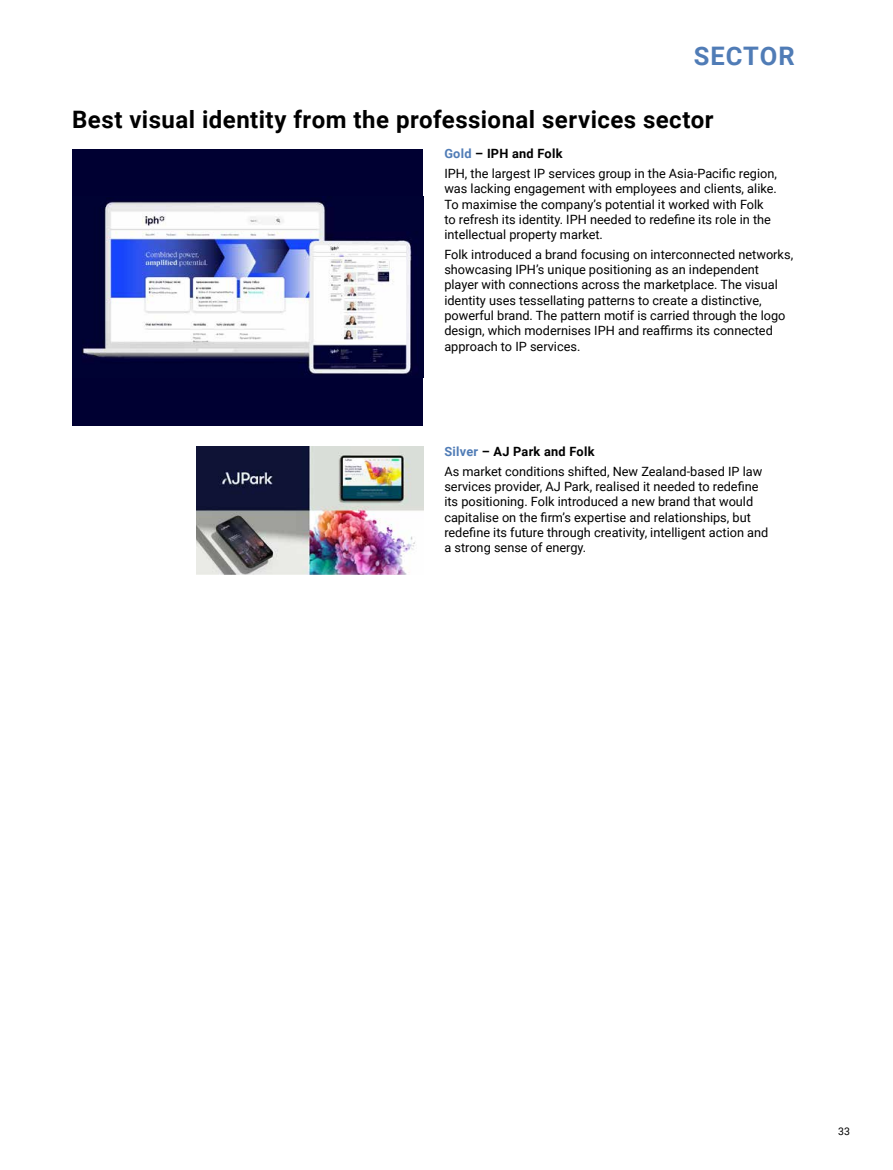
<style>
.page{position:relative;width:893px;height:1170px;background:#fff}
.page>*{position:absolute;margin:0;border:0;box-sizing:border-box;transform-origin:0 0}
.t1{font:700 25.5px "Roboto";letter-spacing:.04em;color:#507cb6}
.t2{font:700 24px "Roboto";letter-spacing:.02em;color:#000}
.t3{font:12.75px/15.3px "Roboto";color:#000}
.t4{font:10.5px "Roboto";color:#000}
.s1{font-weight:700;color:#507cb6}
.s2{font-weight:700}
</style>
<div class="page">
<div style="left:72px;top:149px;width:351px;height:276px;background:#000032"></div>
<img style="left:82px;top:201px;width:330px;height:174px">
<img style="left:196px;top:446px;width:227px;height:128px">
<h1 class="t1" style="left:694px;top:38px;width:102px">SECTOR</h1>
<h2 class="t2" style="left:72px;top:102px;width:643px">Best visual identity from the professional services sector</h2>
<p class="t3" style="left:444px;top:144px;width:334px;line-height:19.5px"><span class="s1">Gold</span> <span class="s2">– IPH and Folk<br></span>IPH, the largest IP services group in the Asia-Pacific region,</p>
<p class="t3" style="left:444px;top:181px;width:334px">was lacking engagement with employees and clients, alike.<br>To maximise the company’s potential it worked with Folk to refresh its identity. IPH needed to redefine its role in the intellectual property market.</p>
<p class="t3" style="left:444px;top:246px;width:350px">Folk introduced a brand focusing on interconnected networks, showcasing IPH’s unique positioning as an independent player with connections across the marketplace. The visual identity uses tessellating patterns to create a distinctive, powerful brand. The pattern motif is carried through the logo design, which modernises IPH and reaffirms its connected approach to IP services.</p>
<p class="t3" style="left:444px;top:441px;width:319px;line-height:19.5px"><span class="s1">Silver</span> <span class="s2">– AJ Park and Folk<br></span>As market conditions shifted, New Zealand-based IP law</p>
<p class="t3" style="left:444px;top:478px;width:326px">services provider, AJ Park, realised it needed to redefine its positioning. Folk introduced a new brand that would capitalise on the firm’s expertise and relationships, but redefine its future through creativity, intelligent action and a strong sense of energy.</p>
<p class="t4" style="left:838px;top:1123px;width:13px">33</p>
</div>
